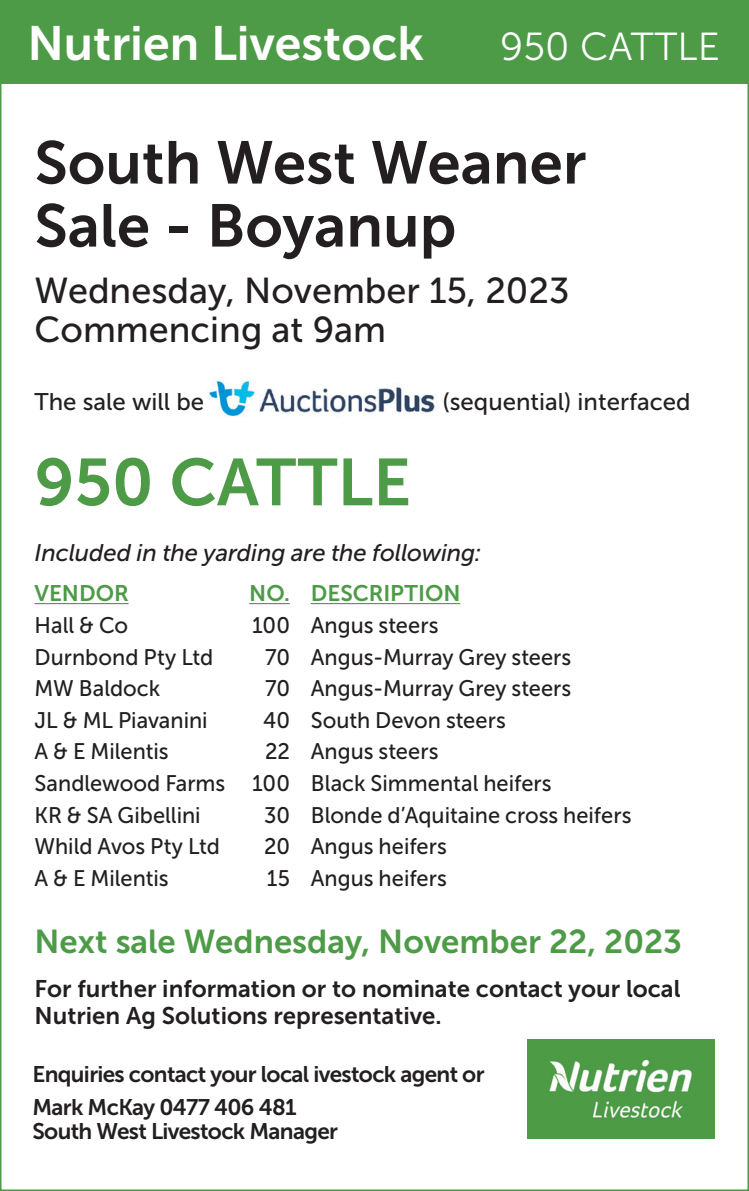
<style>
.page{position:relative;width:749px;height:1191px;background:#fff}
.page>*{position:absolute;margin:0;border:0;box-sizing:border-box;transform-origin:0 0}
.t1{font:66px "Museo Sans 700";color:#4d9b47}
.t2{font:60px/63px "Museo Sans 700";color:#231f20}
.t3{font:48px "Museo Sans 700";color:#fff}
.t4{font:39px "Museo Sans 300";color:#fff}
.t5{font:36px "Museo Sans 500";color:#231f20}
.t6{font:33px "Museo Sans 700";color:#4d9b47}
.t7{font:24px "Museo Sans 700";color:#231f20}
.t8{font:italic 24px "Museo Sans 500";letter-spacing:-.005em;color:#231f20}
.t9{font:24px "Museo Sans 500";color:#231f20}
.t10{font:22.5px "Museo Sans 500";color:#231f20}
.t11{font:22.5px/24px "Museo Sans 700";letter-spacing:-.03em;color:#231f20}
.t12{font:22.5px "Museo Sans 700";color:#4d9b47}
</style>
<div class="page">
<div style="left:1px;top:0;width:747px;height:84px;background:#4d9b46"></div>
<img style="left:527px;top:1039px;width:187px;height:100px">
<img style="left:209px;top:381px;width:226px;height:35px">
<hr style="left:35px;top:603px;width:94px;height:1px;background:#4d9b47">
<hr style="left:249px;top:603px;width:41px;height:1px;background:#4d9b47">
<hr style="left:311px;top:603px;width:149px;height:1px;background:#4d9b47">
<p class="t3" style="left:27px;top:17px;width:398px">Nutrien Livestock</p>
<p class="t4" style="left:500px;top:26px;width:221px">950 CATTLE</p>
<p class="t2" style="left:35px;top:131px;width:553px">South West Weaner<br>Sale - Boyanup</p>
<p class="t5" style="left:35px;top:270px;width:536px">Wednesday, November 15, 2023</p>
<p class="t5" style="left:35px;top:309px;width:353px">Commencing at 9am</p>
<p class="t9" style="left:35px;top:389px;width:171px">The sale will be</p>
<p class="t9" style="left:442px;top:389px;width:249px">(sequential) interfaced</p>
<p class="t1" style="left:35px;top:446px;width:378px">950 CATTLE</p>
<p class="t8" style="left:35px;top:540px;width:448px">Included in the yarding are the following:</p>
<p class="t12" style="left:35px;top:581px;width:96px">VENDOR</p>
<p class="t12" style="left:249px;top:581px;width:213px">NO. DESCRIPTION</p>
<p class="t10" style="left:35px;top:613px;width:95px">Hall &amp; Co</p>
<p class="t10" style="left:252px;top:613px;width:188px">100 Angus steers</p>
<p class="t10" style="left:35px;top:644px;width:180px">Durnbond Pty Ltd</p>
<p class="t10" style="left:265px;top:644px;width:307px">70 Angus-Murray Grey steers</p>
<p class="t10" style="left:35px;top:676px;width:127px">MW Baldock</p>
<p class="t10" style="left:265px;top:676px;width:307px">70 Angus-Murray Grey steers</p>
<p class="t10" style="left:35px;top:707px;width:175px">JL &amp; ML Piavanini</p>
<p class="t10" style="left:263px;top:707px;width:244px">40 South Devon steers</p>
<p class="t10" style="left:35px;top:739px;width:136px">A &amp; E Milentis</p>
<p class="t10" style="left:265px;top:739px;width:175px">22 Angus steers</p>
<p class="t10" style="left:35px;top:771px;width:518px">Sandlewood Farms 100 Black Simmental heifers</p>
<p class="t10" style="left:35px;top:802px;width:168px">KR &amp; SA Gibellini</p>
<p class="t10" style="left:264px;top:802px;width:369px">30 Blonde d’Aquitaine cross heifers</p>
<p class="t10" style="left:35px;top:834px;width:187px">Whild Avos Pty Ltd</p>
<p class="t10" style="left:264px;top:834px;width:184px">20 Angus heifers</p>
<p class="t10" style="left:35px;top:865px;width:136px">A &amp; E Milentis</p>
<p class="t10" style="left:267px;top:865px;width:181px">15 Angus heifers</p>
<p class="t6" style="left:35px;top:923px;width:649px">Next sale Wednesday, November 22, 2023</p>
<p class="t7" style="left:35px;top:975px;width:647px">For further information or to nominate contact your local</p>
<p class="t7" style="left:35px;top:1002px;width:408px">Nutrien Ag Solutions representative.</p>
<p class="t11" style="left:32px;top:1062px;width:453px">Enquiries contact your local ivestock agent or</p>
<p class="t11" style="left:32px;top:1095px;width:307px">Mark McKay 0477 406 481<br>South West Livestock Manager</p>
</div>
